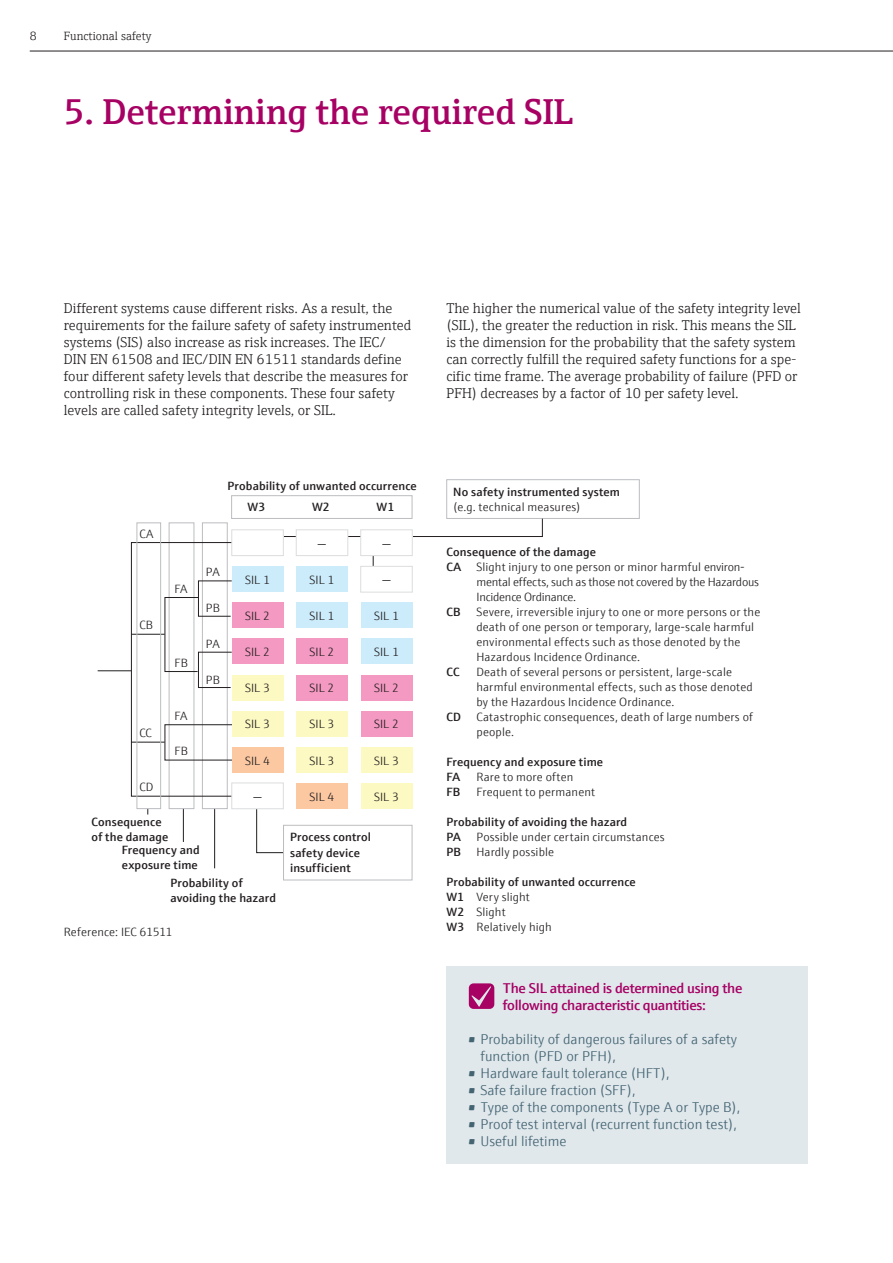
<style>
.page{position:relative;width:893px;height:1263px;background:#fff}
.page>*{position:absolute;margin:0;border:0;box-sizing:border-box;transform-origin:0 0}
.t1{font:600 36px "E+H Serif";color:#a70164}
.t2{font:16.35px "E+H Weidemann Com";color:#231f20}
.t3{font:300 14.25px/17px "E+H Serif";color:#231f20}
.t4{font:300 14.25px/17px "E+H Sans";color:#446472}
.t5{font:600 14.25px/17px "E+H Sans";letter-spacing:-.02em;color:#a70164}
.t6{font:300 12px/15px "E+H Sans";letter-spacing:.01em;color:#231f20}
.t7{font:600 12px/15px "E+H Sans";letter-spacing:.01em;color:#231f20}
.t8{font:300 12px/15px "E+H Sans";letter-spacing:-.015em;color:#231f20}
.t9{font:300 12px "E+H Serif";color:#231f20}
.s1{font-weight:300}
</style>
<div class="page">
<div style="left:231px;top:495px;width:181px;height:24px;border:1px solid #bcbdc0"></div>
<svg style="left:256px;top:809px;width:28px;height:44px"></svg>
<hr style="left:183px;top:808px;width:1px;height:34px;background:#231f20">
<hr style="left:214px;top:808px;width:1px;height:60px;background:#231f20">
<div style="left:202px;top:523px;width:25px;height:286px;border:1px solid #bcbdc0"></div>
<div style="left:169px;top:523px;width:25px;height:286px;border:1px solid #bcbdc0"></div>
<div style="left:283px;top:825px;width:129px;height:55px;border:1px solid #bcbdc0"></div>
<div style="left:446px;top:479px;width:193px;height:40px;border:1px solid #bcbdc0"></div>
<div style="left:131px;top:542px;width:107px;height:254px;border:1px solid #231f20"></div>
<svg style="left:164px;top:724px;width:97px;height:36px"></svg>
<svg style="left:164px;top:580px;width:68px;height:108px"></svg>
<hr style="left:131px;top:634px;width:34px;height:1px;background:#231f20">
<hr style="left:131px;top:742px;width:34px;height:1px;background:#231f20">
<hr style="left:98px;top:670px;width:33px;height:1px;background:#231f20">
<div style="left:296px;top:566px;width:52px;height:26px;background:#ccecfb"></div>
<div style="left:232px;top:566px;width:51px;height:26px;background:#ccecfb"></div>
<div style="left:232px;top:602px;width:51px;height:26px;background:#f499c2"></div>
<div style="left:232px;top:638px;width:51px;height:26px;background:#f499c2"></div>
<div style="left:232px;top:675px;width:51px;height:25px;background:#fdf9c2"></div>
<div style="left:232px;top:711px;width:51px;height:25px;background:#fdf9c2"></div>
<div style="left:232px;top:747px;width:51px;height:26px;background:#fcc8a1"></div>
<div style="left:296px;top:602px;width:52px;height:26px;background:#ccecfb"></div>
<div style="left:296px;top:638px;width:52px;height:26px;background:#f499c2"></div>
<div style="left:296px;top:675px;width:52px;height:25px;background:#f499c2"></div>
<div style="left:296px;top:711px;width:52px;height:25px;background:#fdf9c2"></div>
<div style="left:296px;top:747px;width:52px;height:26px;background:#fdf9c2"></div>
<div style="left:296px;top:783px;width:52px;height:26px;background:#fcc8a1"></div>
<div style="left:361px;top:602px;width:51px;height:26px;background:#ccecfb"></div>
<div style="left:361px;top:638px;width:51px;height:26px;background:#ccecfb"></div>
<div style="left:361px;top:675px;width:51px;height:25px;background:#f499c2"></div>
<div style="left:361px;top:711px;width:51px;height:25px;background:#f499c2"></div>
<div style="left:361px;top:747px;width:51px;height:26px;background:#fdf9c2"></div>
<div style="left:361px;top:783px;width:51px;height:26px;background:#fdf9c2"></div>
<svg style="left:270px;top:518px;width:273px;height:19px"></svg>
<hr style="left:373px;top:536px;width:1px;height:44px;background:#231f20">
<div style="left:137px;top:523px;width:24px;height:286px;border:1px solid #bcbdc0"></div>
<div style="left:296px;top:530px;width:52px;height:26px;background:#fff"></div>
<div style="left:296px;top:529px;width:52px;height:27px;border:1px solid #dcdddf"></div>
<div style="left:361px;top:566px;width:51px;height:26px;background:#fff"></div>
<div style="left:360px;top:566px;width:53px;height:26px;border:1px solid #dcdddf"></div>
<div style="left:361px;top:530px;width:51px;height:26px;background:#fff"></div>
<div style="left:360px;top:529px;width:53px;height:27px;border:1px solid #dcdddf"></div>
<div style="left:232px;top:783px;width:51px;height:26px;background:#fff"></div>
<div style="left:231px;top:782px;width:53px;height:27px;border:1px solid #dcdddf"></div>
<div style="left:232px;top:530px;width:51px;height:26px;background:#fff"></div>
<div style="left:231px;top:529px;width:53px;height:27px;border:1px solid #dcdddf"></div>
<div style="left:446px;top:966px;width:362px;height:198px;background:#e0e8ec"></div>
<svg style="left:469px;top:983px;width:25px;height:26px"></svg>
<hr style="left:30px;top:51px;width:863px;height:1px;background:#231f20">
<p class="t9" style="left:30px;top:27px;width:8px">8</p>
<p class="t9" style="left:64px;top:27px;width:89px">Functional safety</p>
<h1 class="t1" style="left:64px;top:84px;width:511px">5. Determining the required SIL</h1>
<p class="t3" style="left:64px;top:298px;width:349px">Different systems cause different risks. As a result, the requirements for the failure safety of safety instrumented systems (SIS) also increase as risk increases. The IEC/ DIN EN 61508 and IEC/DIN EN 61511 standards define four different safety levels that describe the measures for controlling risk in these components. These four safety levels are called safety integrity levels, or SIL.</p>
<p class="t7" style="left:228px;top:477px;width:191px">Probability of unwanted occurrence</p>
<p class="t6" style="left:139px;top:526px;width:16px">CA</p>
<p class="t6" style="left:139px;top:616px;width:15px">CB</p>
<p class="t6" style="left:139px;top:724px;width:14px">CC</p>
<p class="t6" style="left:139px;top:778px;width:16px">CD</p>
<p class="t6" style="left:175px;top:580px;width:15px">FA</p>
<p class="t6" style="left:175px;top:654px;width:15px">FB</p>
<p class="t6" style="left:175px;top:707px;width:15px">FA</p>
<p class="t6" style="left:175px;top:743px;width:15px">FB</p>
<p class="t6" style="left:206px;top:564px;width:15px">PA</p>
<p class="t6" style="left:206px;top:599px;width:15px">PB</p>
<p class="t6" style="left:206px;top:635px;width:15px">PA</p>
<p class="t6" style="left:206px;top:671px;width:15px">PB</p>
<p class="t7" style="left:248px;top:499px;width:19px">W3</p>
<p class="t7" style="left:312px;top:499px;width:19px">W2</p>
<p class="t7" style="left:377px;top:499px;width:19px">W1</p>
<p class="t2" style="left:318px;top:533px;width:10px">–</p>
<p class="t6" style="left:245px;top:572px;width:26px">SIL 1</p>
<p class="t6" style="left:310px;top:572px;width:26px">SIL 1</p>
<p class="t6" style="left:245px;top:608px;width:26px">SIL 2</p>
<p class="t6" style="left:245px;top:644px;width:26px">SIL 2</p>
<p class="t6" style="left:245px;top:680px;width:26px">SIL 3</p>
<p class="t6" style="left:245px;top:716px;width:26px">SIL 3</p>
<p class="t6" style="left:245px;top:752px;width:26px">SIL 4</p>
<p class="t6" style="left:310px;top:608px;width:26px">SIL 1</p>
<p class="t6" style="left:310px;top:644px;width:26px">SIL 2</p>
<p class="t6" style="left:310px;top:680px;width:26px">SIL 2</p>
<p class="t6" style="left:310px;top:716px;width:26px">SIL 3</p>
<p class="t6" style="left:310px;top:752px;width:26px">SIL 3</p>
<p class="t6" style="left:310px;top:788px;width:26px">SIL 4</p>
<p class="t2" style="left:253px;top:786px;width:10px">–</p>
<p class="t2" style="left:382px;top:533px;width:10px">–</p>
<p class="t2" style="left:382px;top:570px;width:10px">–</p>
<p class="t6" style="left:374px;top:608px;width:26px">SIL 1</p>
<p class="t6" style="left:374px;top:644px;width:26px">SIL 1</p>
<p class="t6" style="left:374px;top:680px;width:26px">SIL 2</p>
<p class="t6" style="left:374px;top:716px;width:26px">SIL 2</p>
<p class="t6" style="left:374px;top:752px;width:26px">SIL 3</p>
<p class="t6" style="left:374px;top:788px;width:26px">SIL 3</p>
<p class="t7" style="left:92px;top:813px;width:78px">Consequence of the damage</p>
<p class="t7" style="left:122px;top:841px;width:79px">Frequency and exposure time</p>
<p class="t7" style="left:170px;top:874px;width:107px">Probability of avoiding the hazard</p>
<p class="t6" style="left:64px;top:923px;width:110px">Reference: IEC 61511</p>
<p class="t7" style="left:290px;top:829px;width:82px">Process control safety device insufficient</p>
<p class="t3" style="left:446px;top:298px;width:356px">The higher the numerical value of the safety integrity level (SIL), the greater the reduction in risk. This means the SIL is the dimension for the probability that the safety system can correctly fulfill the required safety functions for a spe&shy;cific time frame. The average probability of failure (PFD or PFH) decreases by a factor of 10 per safety level.</p>
<p class="t7" style="left:453px;top:483px;width:168px">No safety instrumented system</p>
<p class="t6" style="left:453px;top:498px;width:129px">(e.g. technical measures)</p>
<p class="t7" style="left:446px;top:543px;width:151px">Consequence of the damage<br>CA</p>
<p class="t8" style="left:476px;top:558px;width:284px">Slight injury to one person or minor harmful environ&shy;mental effects, such as those not covered by the Hazardous<br>Incidence Ordinance.</p>
<p class="t7" style="left:446px;top:603px;width:16px">CB</p>
<p class="t6" style="left:476px;top:603px;width:285px">Severe, irreversible injury to one or more persons or the death of one person or temporary, large-scale harmful environmental effects such as those denoted by the Hazardous Incidence Ordinance.</p>
<p class="t7" style="left:446px;top:663px;width:14px">CC</p>
<p class="t6" style="left:476px;top:663px;width:278px">Death of several persons or persistent, large-scale harmful environmental effects, such as those denoted by the Hazardous Incidence Ordinance.</p>
<p class="t7" style="left:446px;top:708px;width:16px">CD</p>
<p class="t6" style="left:476px;top:708px;width:278px">Catastrophic consequences, death of large numbers of people.</p>
<p class="t7" style="left:446px;top:753px;width:158px">Frequency and exposure time<br>FA</p>
<p class="t6" style="left:476px;top:768px;width:98px">Rare to more often</p>
<p class="t7" style="left:446px;top:783px;width:15px">FB</p>
<p class="t6" style="left:476px;top:783px;width:120px">Frequent to permanent</p>
<p class="t7" style="left:446px;top:813px;width:182px">Probability of avoiding the hazard<br>PA</p>
<p class="t6" style="left:476px;top:828px;width:190px">Possible under certain circumstances</p>
<p class="t7" style="left:446px;top:843px;width:16px">PB</p>
<p class="t6" style="left:476px;top:843px;width:79px">Hardly possible</p>
<p class="t7" style="left:446px;top:873px;width:191px">Probability of unwanted occurrence<br>W1 <span class="s1">Very slight<br></span>W2 <span class="s1">Slight<br></span>W3 <span class="s1">Relatively high</span></p>
<p class="t5" style="left:503px;top:979px;width:241px">The SIL attained is determined using the following characteristic quantities:</p>
<p class="t4" style="left:480px;top:1030px;width:258px;text-indent:-13px">• Probability of dangerous failures of a safety function (PFD or PFH),</p>
<p class="t4" style="left:468px;top:1064px;width:203px">• Hardware fault tolerance (HFT),</p>
<p class="t4" style="left:468px;top:1081px;width:169px">• Safe failure fraction (SFF),</p>
<p class="t4" style="left:468px;top:1098px;width:274px">• Type of the components (Type A or Type B),</p>
<p class="t4" style="left:468px;top:1115px;width:271px">• Proof test interval (recurrent function test),</p>
<p class="t4" style="left:468px;top:1132px;width:100px">• Useful lifetime</p>
</div>
